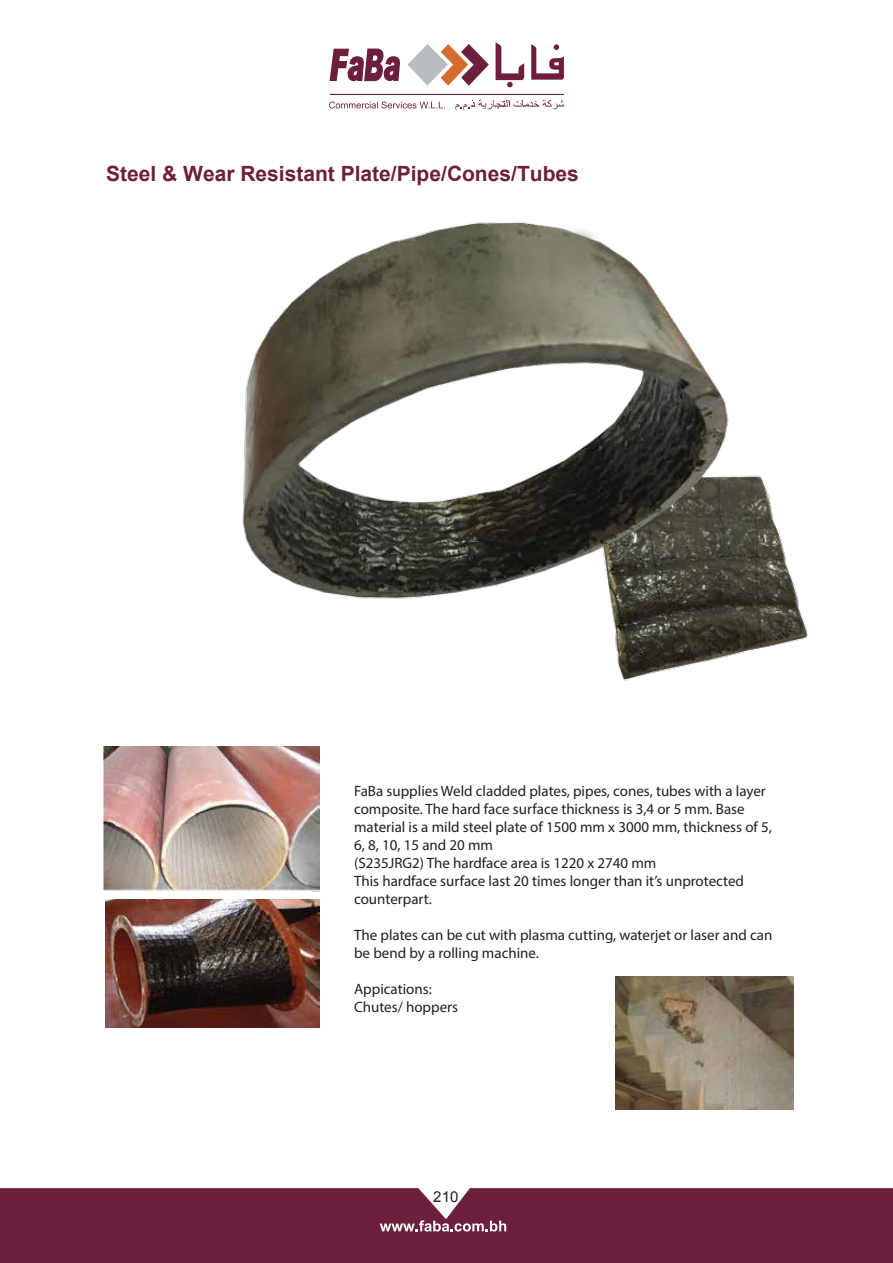
<style>
.page{position:relative;width:893px;height:1263px;background:#fff}
.page>*{position:absolute;margin:0;border:0;box-sizing:border-box;transform-origin:0 0}
.t1{font:700 21px "Arial";color:#6d1f3e}
.t2{font:15px/18px "Myriad Pro";color:#231f20}
.t3{font:15px "Arial";color:#231f20}
</style>
<div class="page">
<img style="left:615px;top:551px;width:194px;height:130px">
<img style="left:242px;top:222px;width:542px;height:411px">
<img style="left:615px;top:976px;width:178px;height:133px">
<img style="left:104px;top:746px;width:215px;height:145px">
<img style="left:105px;top:899px;width:215px;height:129px">
<div style="left:0;top:1188px;width:893px;height:75px;background:#6d1f3e"></div>
<svg style="left:380px;top:1220px;width:126px;height:11px"></svg>
<hr style="left:330px;top:94px;width:234px;height:1px;background:#6d1f3e">
<svg style="left:329px;top:102px;width:116px;height:6px"></svg>
<svg style="left:455px;top:99px;width:109px;height:12px"></svg>
<svg style="left:407px;top:44px;width:82px;height:42px"></svg>
<svg style="left:329px;top:49px;width:72px;height:33px"></svg>
<svg style="left:531px;top:44px;width:33px;height:36px"></svg>
<svg style="left:496px;top:42px;width:28px;height:45px"></svg>
<h1 class="t1" style="left:106px;top:159px;width:474px">Steel &amp; Wear Resistant Plate/Pipe/Cones/Tubes</h1>
<p class="t2" style="left:354px;top:782px;width:419px">FaBa supplies Weld cladded plates, pipes, cones, tubes with a layer composite. The hard face surface thickness is 3,4 or 5 mm. Base material is a mild steel plate of 1500 mm x 3000 mm, thickness of 5, 6, 8, 10, 15 and 20 mm<br>(S235JRG2) The hardface area is 1220 x 2740 mm<br>This hardface surface last 20 times longer than it’s unprotected counterpart.</p>
<p class="t2" style="left:354px;top:926px;width:420px">The plates can be cut with plasma cutting, waterjet or laser and can be bend by a rolling machine.</p>
<p class="t2" style="left:354px;top:980px;width:105px">Appications:<br>Chutes/ hoppers</p>
<p class="t3" style="left:433px;top:1187px;width:27px">210</p>
</div>
